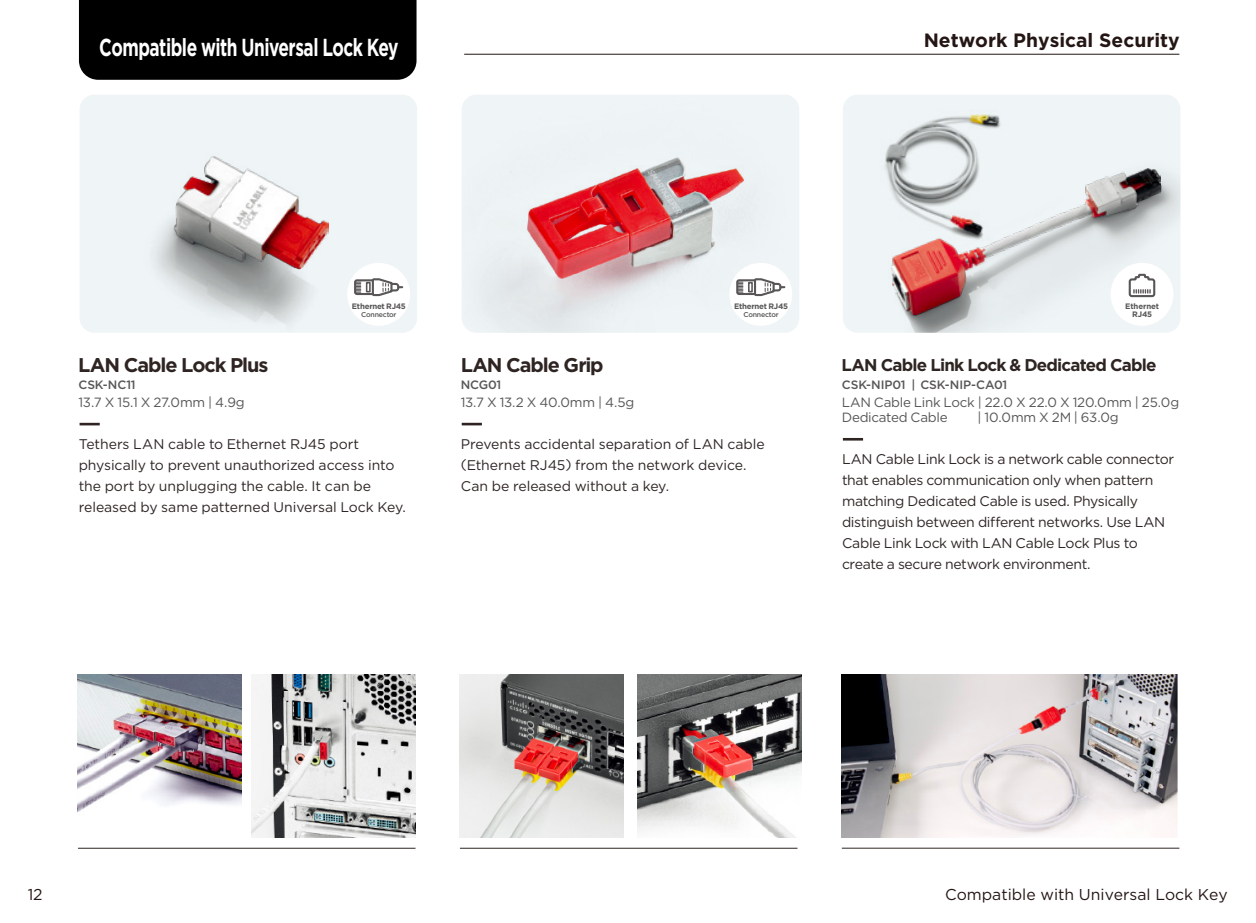
<style>
.page{position:relative;width:1256px;height:923px;background:#fff}
.page>*{position:absolute;margin:0;border:0;box-sizing:border-box;transform-origin:0 0}
.t1{font:700 24.5px "Gotham";letter-spacing:-.03em;color:#fff;scale:.7 1}
.t2{font:700 19.78px "Gotham";letter-spacing:-.055em;color:#2e2523}
.t3{font:700 19.25px "Gotham";color:#241614}
.t4{font:700 16.97px "Gotham";letter-spacing:-.05em;color:#2e2523}
.t5{font:15.75px "Gotham";color:#241614}
.t6{font:14px/21px "Gotham";letter-spacing:-.02em;color:#2e2523}
.t7{font:13.3px/15.2px "Gotham";letter-spacing:-.02em;color:#585656}
.t8{font:500 12.08px "Gotham";letter-spacing:-.01em;color:#585656}
.t9{font:700 7.88px "Gotham";letter-spacing:-.03em;color:#585656}
.t10{font:700 7.88px/7.9px "Gotham";letter-spacing:-.01em;color:#585656;text-align:center}
.t11{font:500 7px "Gotham";letter-spacing:-.03em;color:#585656}
</style>
<div class="page">
<hr style="left:80px;top:423px;width:20px;height:2px;background:#2e2523">
<hr style="left:78px;top:848px;width:337px;height:1px;background:#2e2523">
<img style="left:80px;top:95px;width:337px;height:238px">
<img style="left:175px;top:156px;width:154px;height:112px">
<hr style="left:841px;top:847px;width:338px;height:1px;background:#2e2523">
<hr style="left:842px;top:438px;width:20px;height:2px;background:#2e2523">
<img style="left:846px;top:99px;width:334px;height:234px">
<img style="left:858px;top:95px;width:190px;height:160px">
<img style="left:891px;top:169px;width:268px;height:146px">
<hr style="left:461px;top:423px;width:21px;height:2px;background:#2e2523">
<img style="left:252px;top:674px;width:163px;height:163px">
<img style="left:78px;top:674px;width:164px;height:138px">
<img style="left:841px;top:674px;width:335px;height:163px">
<img style="left:637px;top:674px;width:163px;height:163px">
<img style="left:460px;top:674px;width:163px;height:163px">
<hr style="left:460px;top:848px;width:337px;height:1px;background:#2e2523">
<div style="left:79px;top:0;width:337px;height:80px;background:#000"></div>
<hr style="left:464px;top:54px;width:714px;height:1px;background:#221513">
<img style="left:462px;top:95px;width:337px;height:238px">
<div style="left:347px;top:263px;width:63px;height:63px;background:#fff;border-radius:50%"></div>
<svg style="left:354px;top:278px;width:48px;height:19px"></svg>
<div style="left:1110px;top:263px;width:63px;height:63px;background:#fff;border-radius:50%"></div>
<svg style="left:1128px;top:273px;width:27px;height:25px"></svg>
<div style="left:729px;top:263px;width:63px;height:63px;background:#fff;border-radius:50%"></div>
<svg style="left:736px;top:278px;width:48px;height:19px"></svg>
<h1 class="t1" style="left:99px;top:33px;width:429px">Compatible with Universal Lock Key</h1>
<h3 class="t3" style="left:923px;top:29px;width:257px">Network Physical Security</h3>
<p class="t9" style="left:352px;top:301px;width:55px">Ethernet RJ45</p>
<p class="t11" style="left:361px;top:310px;width:37px">Connector</p>
<p class="t10" style="left:1124px;top:302px;width:35px">Ethernet<br>RJ45</p>
<p class="t9" style="left:734px;top:301px;width:55px">Ethernet RJ45</p>
<p class="t11" style="left:743px;top:310px;width:37px">Connector</p>
<h2 class="t2" style="left:78px;top:354px;width:191px">LAN Cable Lock Plus</h2>
<p class="t8" style="left:78px;top:378px;width:59px">CSK-NC11</p>
<p class="t7" style="left:78px;top:394px;width:168px">13.7 X 15.1 X 27.0mm | 4.9g</p>
<p class="t6" style="left:79px;top:433px;width:329px">Tethers LAN cable to Ethernet RJ45 port physically to prevent unauthorized access into the port by unplugging the cable. It can be released by same patterned Universal Lock Key.</p>
<h2 class="t2" style="left:460px;top:354px;width:144px">LAN Cable Grip</h2>
<p class="t8" style="left:460px;top:378px;width:42px">NCG01</p>
<p class="t7" style="left:460px;top:394px;width:175px">13.7 X 13.2 X 40.0mm | 4.5g</p>
<p class="t6" style="left:460px;top:433px;width:305px">Prevents accidental separation of LAN cable (Ethernet RJ45) from the network device.<br>Can be released without a key.</p>
<p class="t4" style="left:841px;top:356px;width:317px">LAN Cable Link Lock &amp; Dedicated Cable</p>
<p class="t8" style="left:841px;top:378px;width:167px">CSK-NIP01 | CSK-NIP-CA01</p>
<p class="t7" style="left:841px;top:394px;width:339px">LAN Cable Link Lock | 22.0 X 22.0 X 120.0mm | 25.0g<br>Dedicated Cable</p>
<p class="t7" style="left:977px;top:410px;width:142px">| 10.0mm X 2M | 63.0g</p>
<p class="t6" style="left:841px;top:449px;width:333px">LAN Cable Link Lock is a network cable connector that enables communication only when pattern matching Dedicated Cable is used. Physically distinguish between different networks. Use LAN Cable Link Lock with LAN Cable Lock Plus to create a secure network environment.</p>
<p class="t5" style="left:28px;top:886px;width:17px">12</p>
<p class="t5" style="left:944px;top:886px;width:284px">Compatible with Universal Lock Key</p>
</div>
